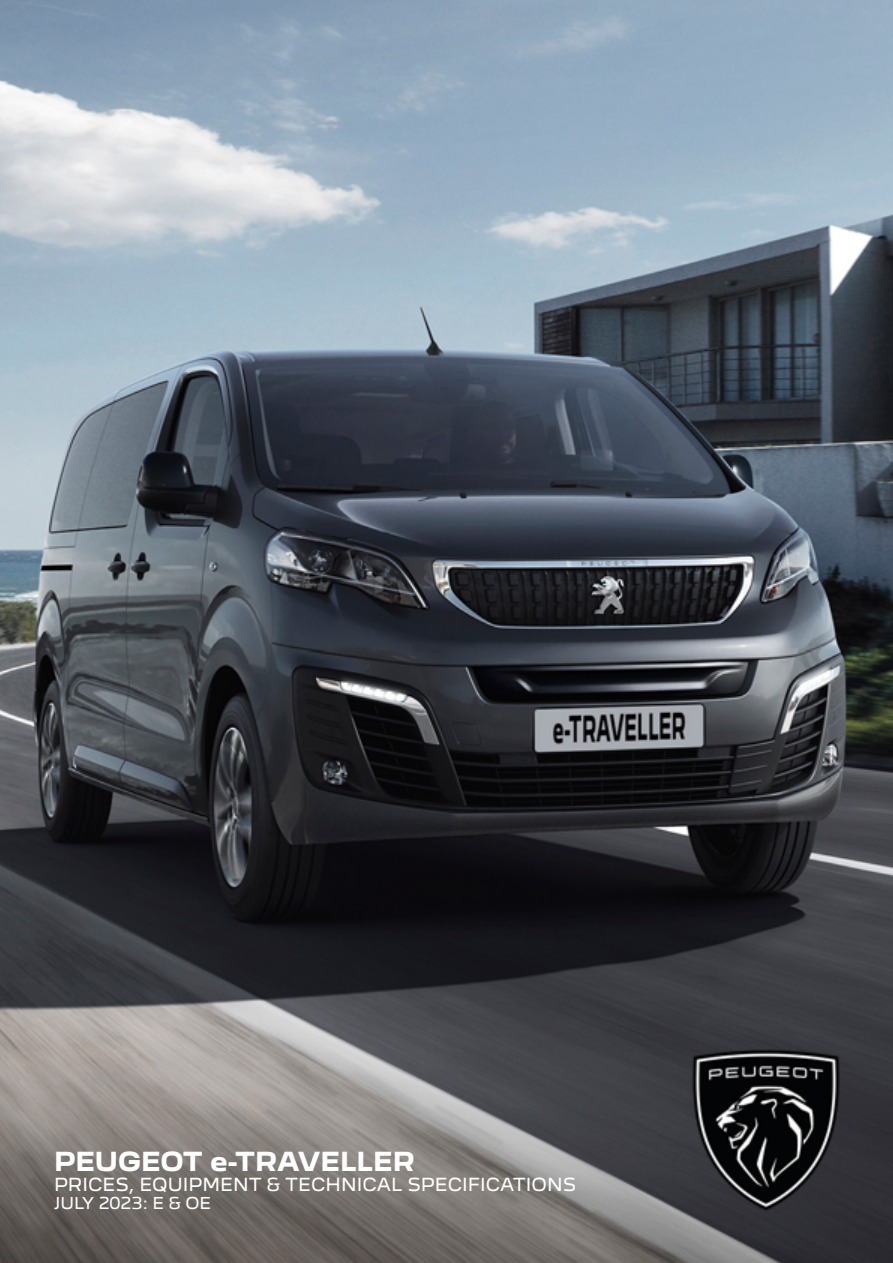
<style>
.page{position:relative;width:893px;height:1263px;background:#fff}
.page>*{position:absolute;margin:0;border:0;box-sizing:border-box;transform-origin:0 0}
.t1{font:700 24px "Peugeot New";color:#fff}
.t2{font:16.5px "Peugeot New";color:#fff}
.t3{font:15px "Peugeot New";color:#fff}
</style>
<div class="page">
<img style="left:0;top:0;width:893px;height:1263px">
<img style="left:658px;top:1015px;width:215px;height:221px">
<h1 class="t1" style="left:54px;top:1142px;width:362px">PEUGEOT e-TRAVELLER</h1>
<p class="t2" style="left:54px;top:1171px;width:524px">PRICES, EQUIPMENT &amp; TECHNICAL SPECIFICATIONS</p>
<p class="t3" style="left:54px;top:1191px;width:159px">JULY 2023: E &amp; OE</p>
</div>
